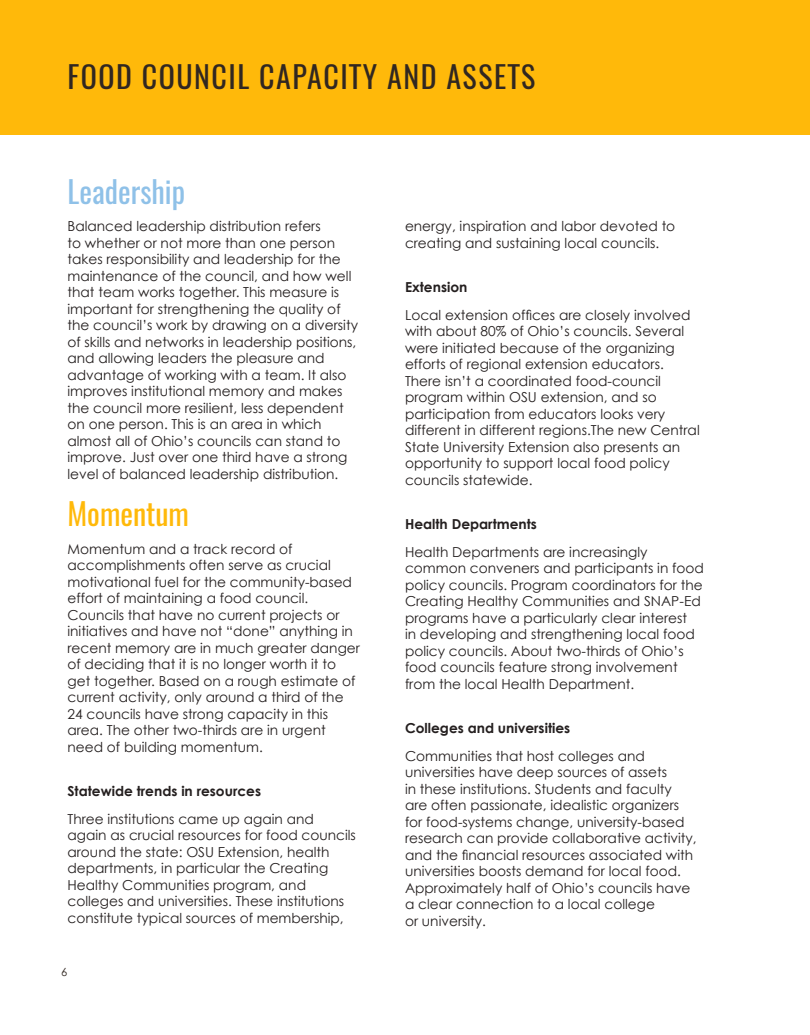
<style>
.page{position:relative;width:810px;height:1035px;background:#fff}
.page>*{position:absolute;margin:0;border:0;box-sizing:border-box;transform-origin:0 0}
.t1{font:30px "Oswald";letter-spacing:.05em;color:#312721}
.t2{font:30px "Oswald";color:#8fc1e8}
.t3{font:30px "Oswald";color:#ffb90a}
.t4{font:13.75px/16.5px "Century Gothic";color:#241f1f}
.t5{font:700 13.75px "Century Gothic";color:#241f1f}
.t6{font:11.25px "Century Gothic";color:#312721}
</style>
<div class="page">
<div style="left:0;top:0;width:810px;height:135px;background:#ffb90a"></div>
<h1 class="t1" style="left:68px;top:53px;width:469px">FOOD COUNCIL CAPACITY AND ASSETS</h1>
<h1 class="t2" style="left:68px;top:168px;width:119px">Leadership</h1>
<p class="t4" style="left:68px;top:218px;width:292px">Balanced leadership distribution refers<br>to whether or not more than one person takes responsibility and leadership for the maintenance of the council, and how well that team works together. This measure is important for strengthening the quality of the council’s work by drawing on a diversity of skills and networks in leadership positions, and allowing leaders the pleasure and advantage of working with a team. It also improves institutional memory and makes the council more resilient, less dependent on one person. This is an area in which almost all of Ohio’s councils can stand to improve. Just over one third have a strong level of balanced leadership distribution.</p>
<h1 class="t3" style="left:68px;top:490px;width:123px">Momentum</h1>
<p class="t4" style="left:68px;top:540px;width:294px">Momentum and a track record of accomplishments often serve as crucial motivational fuel for the community-based effort of maintaining a food council.<br>Councils that have no current projects or initiatives and have not “done” anything in recent memory are in much greater danger of deciding that it is no longer worth it to get together. Based on a rough estimate of current activity, only around a third of the 24 councils have strong capacity in this area. The other two-thirds are in urgent need of building momentum.</p>
<p class="t5" style="left:68px;top:782px;width:195px">Statewide trends in resources</p>
<p class="t4" style="left:68px;top:810px;width:290px">Three institutions came up again and again as crucial resources for food councils around the state: OSU Extension, health departments, in particular the Creating Healthy Communities program, and colleges and universities. These institutions constitute typical sources of membership,</p>
<p class="t6" style="left:61px;top:965px;width:8px">6</p>
<p class="t4" style="left:405px;top:218px;width:272px">energy, inspiration and labor devoted to creating and sustaining local councils.</p>
<p class="t5" style="left:405px;top:278px;width:64px">Extension</p>
<p class="t4" style="left:405px;top:306px;width:296px">Local extension offices are closely involved with about 80% of Ohio’s councils. Several were initiated because of the organizing efforts of regional extension educators.<br>There isn’t a coordinated food-council program within OSU extension, and so participation from educators looks very different in different regions.The new Central State University Extension also presents an opportunity to support local food policy councils statewide.</p>
<p class="t5" style="left:405px;top:515px;width:134px">Health Departments</p>
<p class="t4" style="left:405px;top:543px;width:300px">Health Departments are increasingly common conveners and participants in food policy councils. Program coordinators for the Creating Healthy Communities and SNAP-Ed programs have a particularly clear interest<br>in developing and strengthening local food policy councils. About two-thirds of Ohio’s food councils feature strong involvement from the local Health Department.</p>
<p class="t5" style="left:405px;top:719px;width:167px">Colleges and universities</p>
<p class="t4" style="left:405px;top:747px;width:293px">Communities that host colleges and universities have deep sources of assets<br>in these institutions. Students and faculty are often passionate, idealistic organizers for food-systems change, university-based research can provide collaborative activity, and the financial resources associated with universities boosts demand for local food.<br>Approximately half of Ohio’s councils have a clear connection to a local college<br>or university.</p>
</div>
